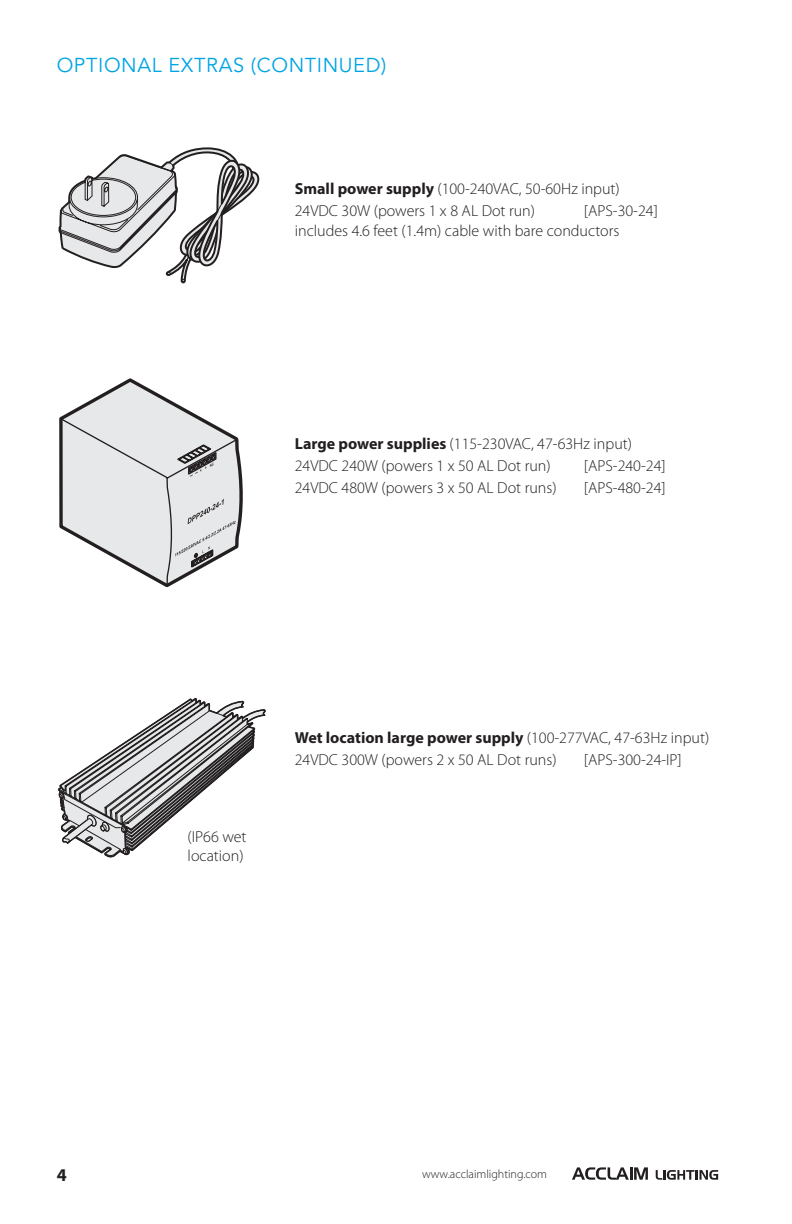
<style>
.page{position:relative;width:792px;height:1224px;background:#fff}
.page>*{position:absolute;margin:0;border:0;box-sizing:border-box;transform-origin:0 0}
.Head_2__no_TOC{font:20px "Avenir";letter-spacing:.03em;color:#00a4e4}
.t1{font:700 18px "Myriad Pro";color:#231f20}
.Diagram_body{font:300 16px/19.2px "Myriad Pro";color:#231f20}
.Diagram_body-2{font:700 16px "Myriad Pro";color:#231f20}
.t2{font:300 12px "Myriad Pro";color:#231f20}
.s1{font-weight:700}
.s2{font-weight:300}
</style>
<div class="page">
<svg style="left:572px;top:1167px;width:76px;height:13px"></svg>
<svg style="left:656px;top:1170px;width:62px;height:10px"></svg>
<svg style="left:59px;top:380px;width:183px;height:207px"></svg>
<svg style="left:58px;top:147px;width:202px;height:136px"></svg>
<svg style="left:58px;top:698px;width:208px;height:160px"></svg>
<p class="Head_2__no_TOC" style="left:57px;top:54px;width:331px">OPTIONAL EXTRAS (CONTINUED)</p>
<p class="Diagram_body" style="left:295px;top:180px;width:327px"><span class="s1">Small power supply</span> (100-240VAC, 50-60Hz input)</p>
<p class="Diagram_body" style="left:295px;top:202px;width:242px">24VDC 30W (powers 1 x 8 AL Dot run)</p>
<p class="Diagram_body" style="left:295px;top:202px;width:365px;text-indent:289px">[APS-30-24] includes 4.6 feet (1.4m) cable with bare conductors</p>
<p class="Diagram_body" style="left:295px;top:435px;width:339px"><span class="s1">Large power supplies</span> (115-230VAC, 47-63Hz input)</p>
<p class="Diagram_body" style="left:295px;top:457px;width:257px">24VDC 240W (powers 1 x 50 AL Dot run)</p>
<p class="Diagram_body" style="left:584px;top:457px;width:83px">[APS-240-24]</p>
<p class="Diagram_body" style="left:295px;top:479px;width:263px">24VDC 480W (powers 3 x 50 AL Dot runs)</p>
<p class="Diagram_body" style="left:584px;top:479px;width:83px">[APS-480-24]</p>
<p class="Diagram_body" style="left:188px;top:827px;width:60px">(IP66 wet location)</p>
<p class="Diagram_body-2" style="left:295px;top:728px;width:416px">Wet location large power supply <span class="s2">(100-277VAC, 47-63Hz input)</span></p>
<p class="Diagram_body" style="left:295px;top:751px;width:263px">24VDC 300W (powers 2 x 50 AL Dot runs)</p>
<p class="Diagram_body" style="left:584px;top:751px;width:99px">[APS-300-24-IP]</p>
<p class="t1" style="left:57px;top:1163px;width:11px">4</p>
<p class="t2" style="left:422px;top:1167px;width:127px">www.acclaimlighting.com</p>
</div>
